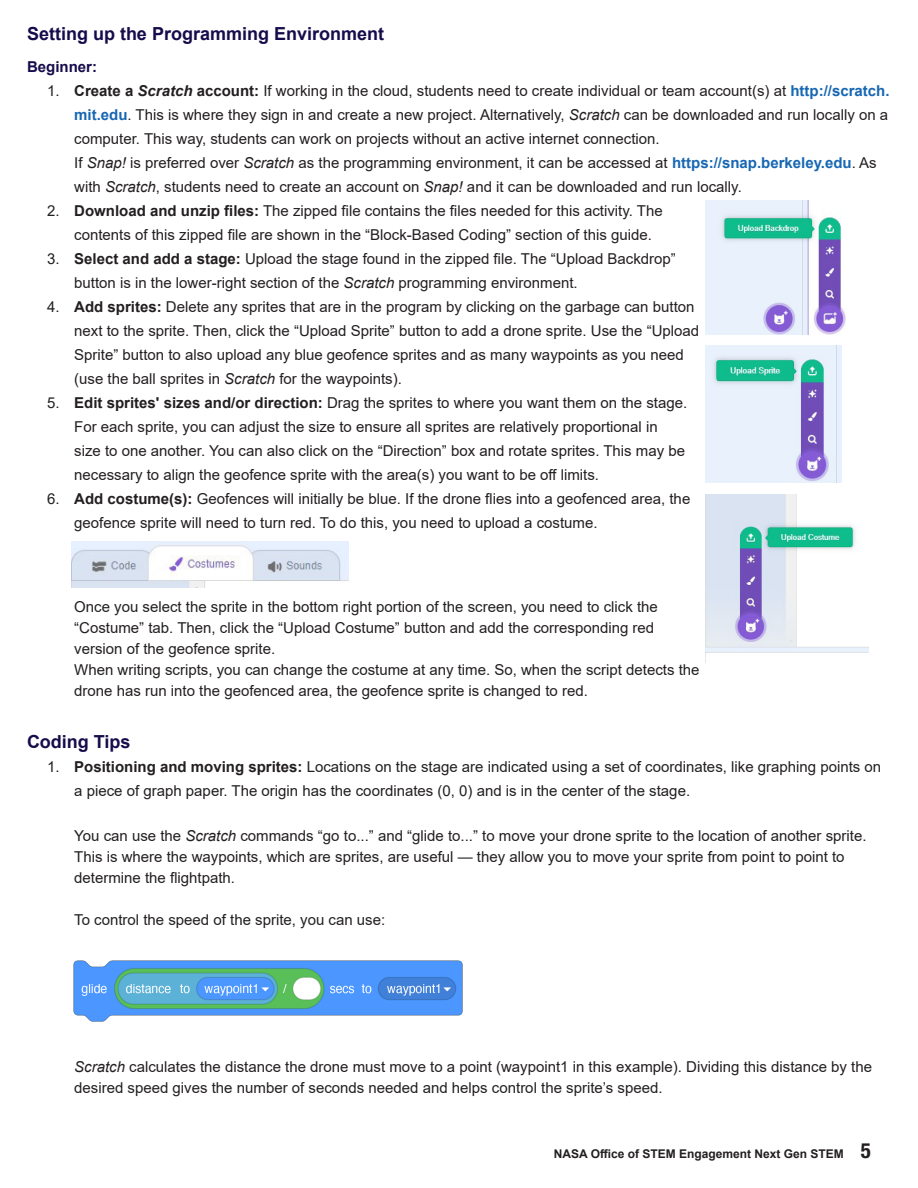
<style>
.page{position:relative;width:918px;height:1188px;background:#fff}
.page>*{position:absolute;margin:0;border:0;box-sizing:border-box;transform-origin:0 0}
.t1{font:700 18px "Arial";color:#160c4b}
.t2{font:15px/24px "Arial";color:#231f20}
.t3{font:700 15px "Arial";color:#160c4b}
.t4{font:700 12px "Arial";color:#231f20}
.s1{font-weight:700}
.s2{font-weight:700;font-style:italic}
.s3{font-weight:700;color:#1767b3}
.s4{font-style:italic}
.s5{font-family:"Helvetica Neue LT Std";font-stretch:condensed;font-size:21px}
</style>
<div class="page">
<img style="left:705px;top:201px;width:141px;height:134px">
<img style="left:705px;top:346px;width:137px;height:137px">
<img style="left:705px;top:494px;width:163px;height:169px">
<img style="left:72px;top:542px;width:276px;height:46px">
<img style="left:74px;top:960px;width:389px;height:62px">
<h2 class="t1" style="left:27px;top:21px;width:359px">Setting up the Programming Environment</h2>
<h3 class="t3" style="left:27px;top:56px;width:72px">Beginner:</h3>
<p class="t2" style="left:74px;top:78px;width:817px;text-indent:-27px">1. <span class="s1">Create a</span> <span class="s2">Scratch</span> <span class="s1">account:</span> If working in the cloud, students need to create individual or team account(s) at <span class="s3">http://scratch. mit.edu</span>. This is where they sign in and create a new project. Alternatively, <span class="s4">Scratch</span> can be downloaded and run locally on a computer. This way, students can work on projects without an active internet connection.<br>If <span class="s4">Snap!</span> is preferred over <span class="s4">Scratch</span> as the programming environment, it can be accessed at <span class="s3">https://snap.berkeley.edu</span>. As with <span class="s4">Scratch</span>, students need to create an account on <span class="s4">Snap!</span> and it can be downloaded and run locally.</p>
<p class="t2" style="left:74px;top:198px;width:590px;text-indent:-27px">2. <span class="s1">Download and unzip files:</span> The zipped file contains the files needed for this activity. The contents of this zipped file are shown in the “Block-Based Coding” section of this guide.</p>
<p class="t2" style="left:74px;top:246px;width:603px;text-indent:-27px">3. <span class="s1">Select and add a stage:</span> Upload the stage found in the zipped file. The “Upload Backdrop” button is in the lower-right section of the <span class="s4">Scratch</span> programming environment.</p>
<p class="t2" style="left:74px;top:294px;width:627px;text-indent:-27px">4. <span class="s1">Add sprites:</span> Delete any sprites that are in the program by clicking on the garbage can button next to the sprite. Then, click the “Upload Sprite” button to add a drone sprite. Use the “Upload Sprite” button to also upload any blue geofence sprites and as many waypoints as you need (use the ball sprites in <span class="s4">Scratch</span> for the waypoints).</p>
<p class="t2" style="left:74px;top:390px;width:614px;text-indent:-27px">5. <span class="s1">Edit sprites' sizes and/or direction:</span> Drag the sprites to where you want them on the stage.<br>For each sprite, you can adjust the size to ensure all sprites are relatively proportional in size to one another. You can also click on the “Direction” box and rotate sprites. This may be necessary to align the geofence sprite with the area(s) you want to be off limits.</p>
<p class="t2" style="left:74px;top:486px;width:618px;text-indent:-27px">6. <span class="s1">Add costume(s):</span> Geofences will initially be blue. If the drone flies into a geofenced area, the geofence sprite will need to turn red. To do this, you need to upload a costume.</p>
<p class="t2" style="left:74px;top:596px;width:627px;line-height:21px">Once you select the sprite in the bottom right portion of the screen, you need to click the “Costume” tab. Then, click the “Upload Costume” button and add the corresponding red version of the geofence sprite.<br>When writing scripts, you can change the costume at any time. So, when the script detects the drone has run into the geofenced area, the geofence sprite is changed to red.</p>
<h2 class="t1" style="left:27px;top:729px;width:105px">Coding Tips</h2>
<p class="t2" style="left:74px;top:755px;width:808px;text-indent:-27px">1. <span class="s1">Positioning and moving sprites:</span> Locations on the stage are indicated using a set of coordinates, like graphing points on a piece of graph paper. The origin has the coordinates (0, 0) and is in the center of the stage.</p>
<p class="t2" style="left:74px;top:825px;width:794px;line-height:21px">You can use the <span class="s4">Scratch</span> commands “go to...” and “glide to...” to move your drone sprite to the location of another sprite.<br>This is where the waypoints, which are sprites, are useful — they allow you to move your sprite from point to point to determine the flightpath.</p>
<p class="t2" style="left:74px;top:908px;width:313px">To control the speed of the sprite, you can use:</p>
<p class="t2" style="left:74px;top:1056px;width:799px;line-height:21px"><span class="s4">Scratch</span> calculates the distance the drone must move to a point (waypoint1 in this example). Dividing this distance by the desired speed gives the number of seconds needed and helps control the sprite’s speed.</p>
<p class="t4" style="left:554px;top:1145px;width:319px">NASA Office of STEM Engagement Next Gen STEM <span class="s5">5</span></p>
</div>
